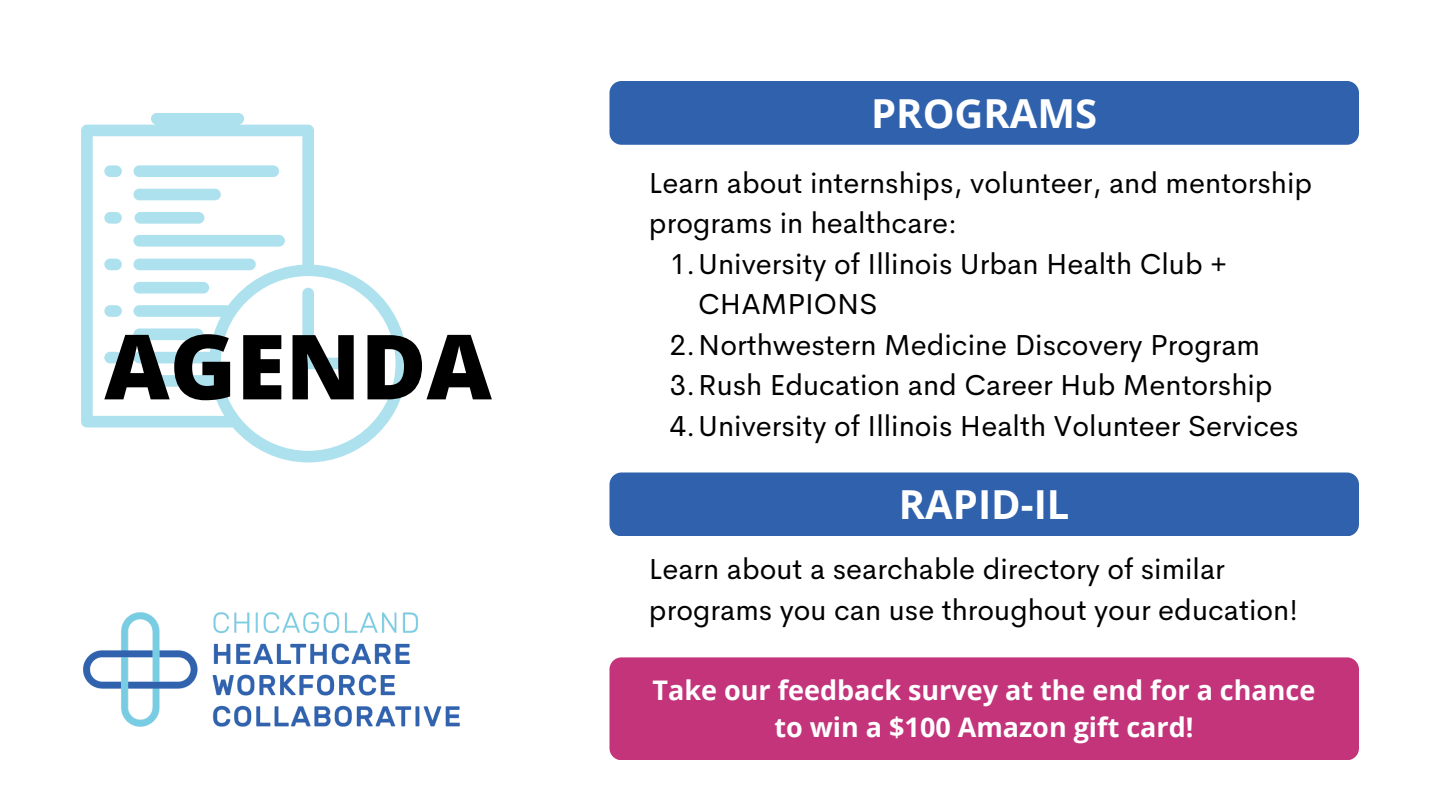
<style>
.page{position:relative;width:1440px;height:810px;background:#fff}
.page>*{position:absolute;margin:0;border:0;box-sizing:border-box;transform-origin:0 0}
.t1{font:800 90px "Open Sans";color:#000}
.t2{font:700 40px "Open Sans";color:#fff}
.t3{font:29px/40.5px "Cerebri Sans";color:#000}
.t4{font:700 27px/37.5px "Open Sans";color:#fff;text-align:center}
</style>
<div class="page">
<img style="left:83px;top:612px;width:377px;height:115px">
<div style="left:609px;top:81px;width:750px;height:64px;background:#2f61ad;border-radius:12px"></div>
<div style="left:609px;top:473px;width:750px;height:63px;background:#2f61ad;border-radius:12px"></div>
<svg style="left:81px;top:113px;width:326px;height:349px"></svg>
<svg style="left:302px;top:288px;width:47px;height:81px"></svg>
<div style="left:104px;top:165px;width:18px;height:12px;background:#aee1ee;border-radius:6px"></div>
<div style="left:133px;top:165px;width:146px;height:12px;background:#aee1ee;border-radius:6px"></div>
<div style="left:133px;top:189px;width:88px;height:11px;background:#aee1ee;border-radius:6px"></div>
<div style="left:104px;top:212px;width:18px;height:12px;background:#aee1ee;border-radius:6px"></div>
<div style="left:135px;top:212px;width:69px;height:12px;background:#aee1ee;border-radius:6px"></div>
<div style="left:133px;top:235px;width:152px;height:12px;background:#aee1ee;border-radius:6px"></div>
<div style="left:104px;top:259px;width:18px;height:11px;background:#aee1ee;border-radius:6px"></div>
<div style="left:133px;top:259px;width:123px;height:11px;background:#aee1ee;border-radius:6px"></div>
<div style="left:133px;top:282px;width:76px;height:12px;background:#aee1ee;border-radius:6px"></div>
<div style="left:104px;top:305px;width:18px;height:12px;background:#aee1ee;border-radius:6px"></div>
<div style="left:133px;top:328px;width:70px;height:12px;background:#aee1ee;border-radius:6px"></div>
<div style="left:104px;top:352px;width:18px;height:11px;background:#aee1ee;border-radius:6px"></div>
<div style="left:609px;top:657px;width:750px;height:103px;background:#c3347b;border-radius:12px"></div>
<p class="t1" style="left:104px;top:303px;width:389px">AGENDA</p>
<p class="t2" style="left:871px;top:85px;width:228px">PROGRAMS</p>
<p class="t3" style="left:649px;top:162px;width:665px">Learn about internships, volunteer, and mentorship programs in healthcare:</p>
<p class="t3" style="left:698px;top:243px;width:531px;text-indent:-29px">1.University of Illinois Urban Health Club +<br>CHAMPIONS</p>
<p class="t3" style="left:670px;top:324px;width:592px">2.Northwestern Medicine Discovery Program</p>
<p class="t3" style="left:670px;top:365px;width:604px">3.Rush Education and Career Hub Mentorship</p>
<p class="t3" style="left:670px;top:405px;width:630px">4.University of Illinois Health Volunteer Services</p>
<p class="t2" style="left:899px;top:476px;width:172px">RAPID-IL</p>
<p class="t3" style="left:649px;top:549px;width:651px">Learn about a searchable directory of similar programs you can use throughout your education!</p>
<p class="t4" style="left:652px;top:671px;width:664px">Take our feedback survey at the end for a chance to win a $100 Amazon gift card!</p>
</div>
